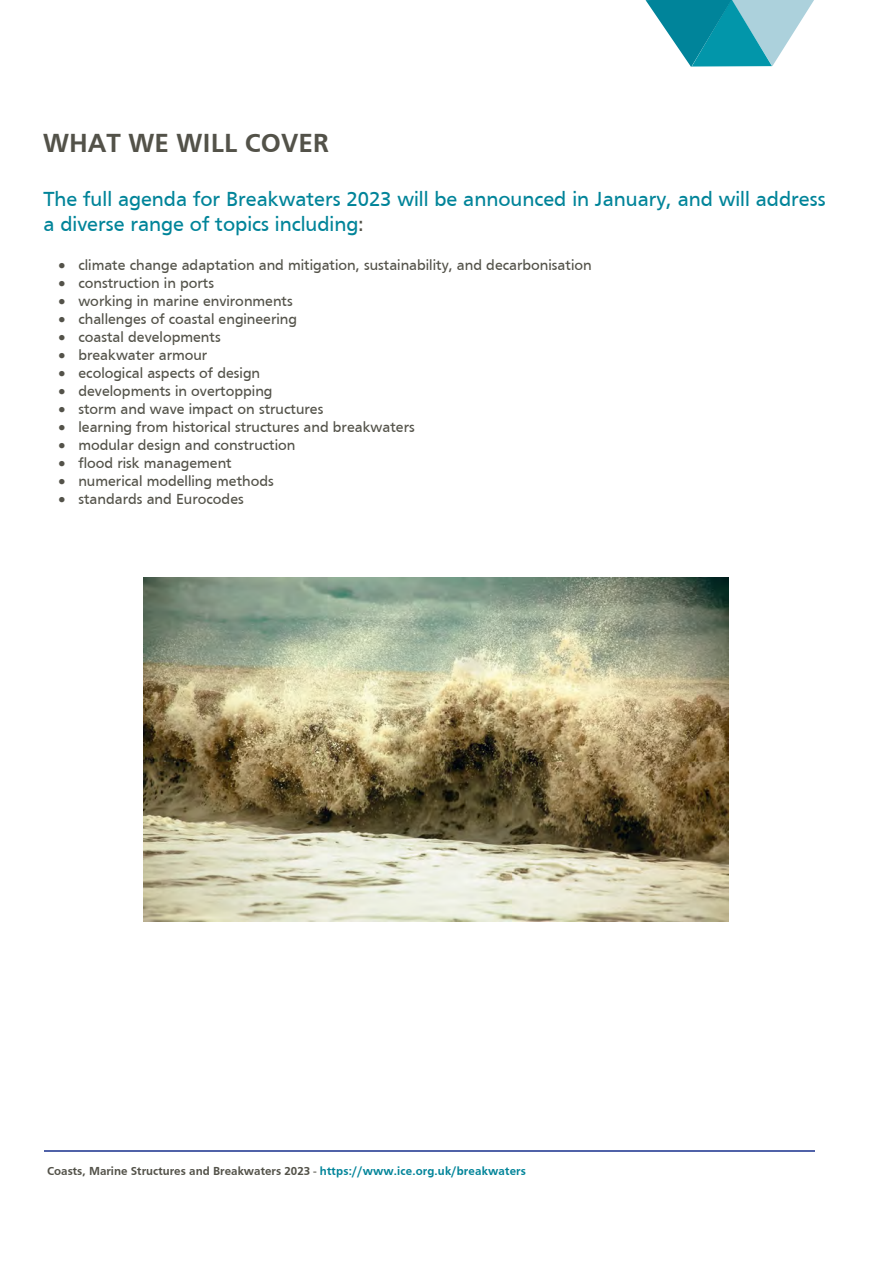
<style>
.page{position:relative;width:893px;height:1263px;background:#fff}
.page>*{position:absolute;margin:0;border:0;box-sizing:border-box;transform-origin:0 0}
.t1{font:700 27px "Frutiger";color:#535249}
.t2{font:21px/25.2px "Frutiger";color:#008499}
.t3{font:15px "Frutiger";color:#535249}
.t4{font:700 12px "Frutiger";color:#535249}
.s1{color:#535249}
.s2{font-weight:400}
.s3{color:#008499}
</style>
<div class="page">
<svg style="left:645px;top:0;width:169px;height:67px"></svg>
<img style="left:44px;top:1150px;width:770px;height:1px">
<img style="left:144px;top:578px;width:585px;height:344px">
<h1 class="t1" style="left:43px;top:128px;width:287px">WHAT WE WILL COVER</h1>
<h2 class="t2" style="left:43px;top:186px;width:784px">The full agenda for Breakwaters 2023 will be announced in January, and will address a diverse range of topics including<span class="s1">:</span></h2>
<p class="t3" style="left:58px;top:256px;width:535px">• climate change adaptation and mitigation, sustainability, and decarbonisation</p>
<p class="t3" style="left:58px;top:274px;width:157px">• construction in ports</p>
<p class="t3" style="left:58px;top:292px;width:236px">• working in marine environments</p>
<p class="t3" style="left:58px;top:310px;width:240px">• challenges of coastal engineering</p>
<p class="t3" style="left:58px;top:328px;width:164px">• coastal developments</p>
<p class="t3" style="left:58px;top:346px;width:150px">• breakwater armour</p>
<p class="t3" style="left:58px;top:364px;width:203px">• ecological aspects of design</p>
<p class="t3" style="left:58px;top:382px;width:215px">• developments in overtopping</p>
<p class="t3" style="left:58px;top:400px;width:266px">• storm and wave impact on structures</p>
<p class="t3" style="left:58px;top:418px;width:358px">• learning from historical structures and breakwaters</p>
<p class="t3" style="left:58px;top:436px;width:239px">• modular design and construction</p>
<p class="t3" style="left:58px;top:454px;width:175px">• flood risk management</p>
<p class="t3" style="left:58px;top:472px;width:217px">• numerical modelling methods</p>
<p class="t3" style="left:58px;top:490px;width:187px">• standards and Eurocodes</p>
<p class="t4" style="left:47px;top:1164px;width:480px">Coasts, Marine Structures and Breakwaters 2023 <span class="s2">-</span> <span class="s3">https://www.ice.org.uk/breakwaters</span></p>
</div>
